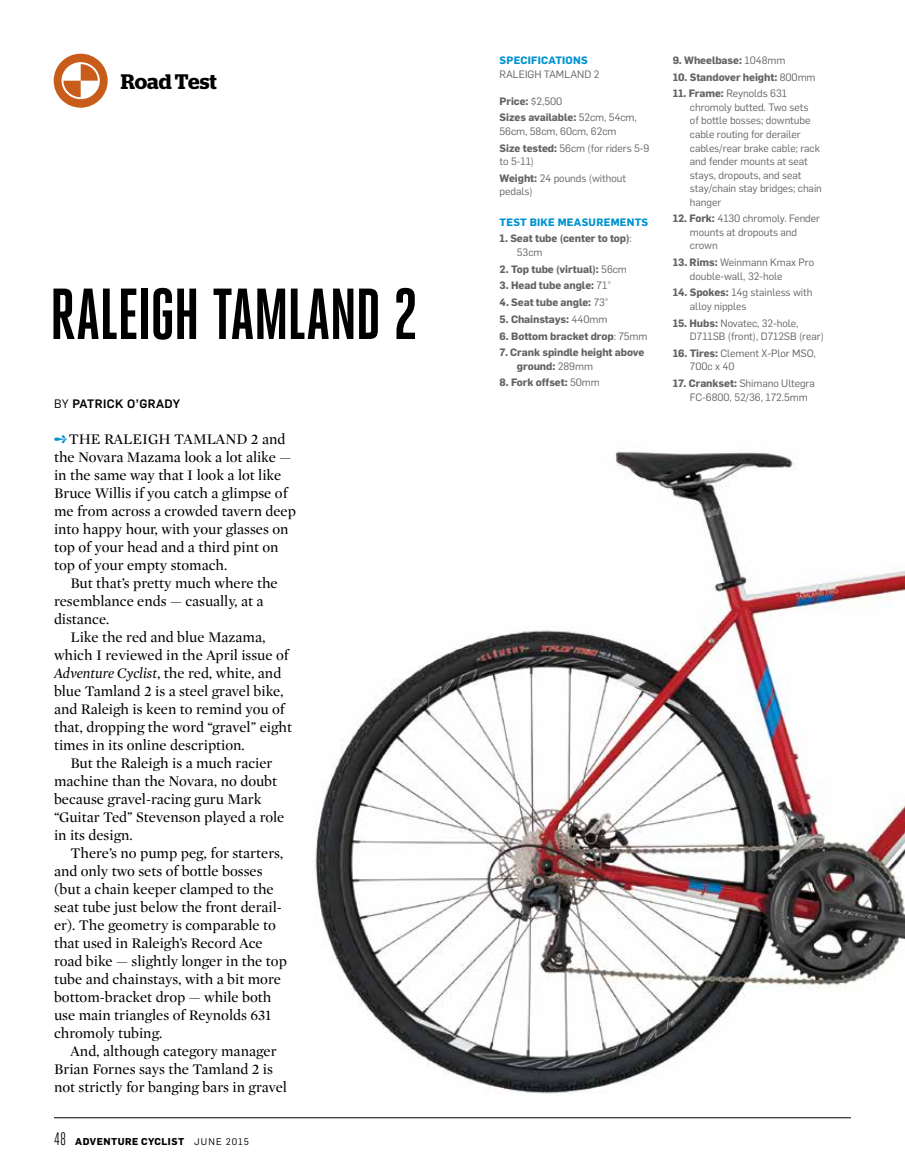
<style>
.page{position:relative;width:905px;height:1175px;background:#fff}
.page>*{position:absolute;margin:0;border:0;box-sizing:border-box;transform-origin:0 0}
.t1{font:700 72px "Heroic Condensed";letter-spacing:-.02em;color:#000}
.t2{font:600 21px "Stag";color:#000}
.t3{font:15px/18px "Mercury Display";color:#000}
.t4{font:500 12px "Flama";letter-spacing:.035em;color:#000}
.t5{font:10.5px/13.5px "Flama";letter-spacing:-.005em;color:#636466}
.t6{font:700 10.5px/13.5px "Flama";letter-spacing:-.005em;color:#636466}
.t7{font:700 10.5px "Flama";letter-spacing:.025em;color:#0093d0}
.t8{font:700 9.75px "Flama";letter-spacing:.05em;color:#000}
.s1{font-weight:400}
.s2{color:#0093d0}
.s3{font-style:italic}
.s4{font-family:"Heroic Condensed";font-weight:400;font-size:18px}
.s5{font-weight:400;font-size:9.45px}
.s6{font-weight:400;font-size:9.3px}
.s7{font-weight:700}
</style>
<div class="page">
<hr style="left:54px;top:1117px;width:796px;height:1px;background:#000">
<div style="left:54px;top:54px;width:54px;height:54px;background:#c85c1a;border-radius:50%"></div>
<svg style="left:61px;top:62px;width:39px;height:37px"></svg>
<img style="left:315px;top:451px;width:589px;height:643px">
<h2 class="t2" style="left:121px;top:69px;width:97px">Road Test</h2>
<h1 class="t1" style="left:50px;top:274px;width:369px">RALEIGH TAMLAND 2</h1>
<p class="t4" style="left:54px;top:395px;width:128px"><span class="s1">BY</span> PATRICK O’GRADY</p>
<p class="t3" style="left:54px;top:429px;width:243px"><span class="s2">➺</span>THE RALEIGH TAMLAND 2 and the Novara Mazama look a lot alike — in the same way that I look a lot like<br>Bruce Willis if you catch a glimpse of me from across a crowded tavern deep into happy hour, with your glasses on top of your head and a third pint on top of your empty stomach.</p>
<p class="t3" style="left:54px;top:573px;width:225px;text-indent:16px">But that’s pretty much where the resemblance ends — casually, at a distance.</p>
<p class="t3" style="left:54px;top:627px;width:239px;text-indent:16px">Like the red and blue Mazama, which I reviewed in the April issue of <span class="s3">Adventure Cyclist</span>, the red, white, and blue Tamland 2 is a steel gravel bike, and Raleigh is keen to remind you of that, dropping the word “gravel” eight times in its online description.</p>
<p class="t3" style="left:54px;top:753px;width:232px;text-indent:16px">But the Raleigh is a much racier machine than the Novara, no doubt because gravel-racing guru Mark “Guitar Ted” Stevenson played a role in its design.</p>
<p class="t3" style="left:54px;top:843px;width:234px;text-indent:16px">There’s no pump peg, for starters, and only two sets of bottle bosses (but a chain keeper clamped to the seat tube just below the front derail&shy;er). The geometry is comparable to that used in Raleigh’s Record Ace road bike — slightly longer in the top tube and chainstays, with a bit more bottom-bracket drop — while both use main triangles of Reynolds 631 chromoly tubing.</p>
<p class="t3" style="left:54px;top:1041px;width:234px;text-indent:16px">And, although category manager<br>Brian Fornes says the Tamland 2 is not strictly for banging bars in gravel</p>
<p class="t8" style="left:54px;top:1134px;width:196px"><span class="s4">48</span> ADVENTURE CYCLIST <span class="s5">JUNE</span> <span class="s6">2015</span></p>
<p class="t7" style="left:499px;top:53px;width:90px">SPECIFICATIONS</p>
<p class="t5" style="left:499px;top:66px;width:101px">RALEIGH TAMLAND 2</p>
<p class="t6" style="left:499px;top:92px;width:139px;line-height:16.8px">Price: <span class="s1">$2,500<br></span>Sizes available: <span class="s1">52cm, 54cm,</span></p>
<p class="t5" style="left:499px;top:122px;width:151px;line-height:16.8px">56cm, 58cm, 60cm, 62cm<br><span class="s7">Size tested:</span> 56cm (for riders 5-9</p>
<p class="t5" style="left:499px;top:152px;width:128px;line-height:16.8px">to 5-11)<br><span class="s7">Weight:</span> 24 pounds (without</p>
<p class="t5" style="left:499px;top:184px;width:35px">pedals)</p>
<p class="t7" style="left:499px;top:214px;width:150px">TEST BIKE MEASUREMENTS</p>
<p class="t6" style="left:517px;top:231px;width:117px;text-indent:-17px">1. Seat tube (center to top)<span class="s1">:<br>53cm</span></p>
<p class="t6" style="left:499px;top:261px;width:129px">2. Top tube (virtual): <span class="s1">56cm</span></p>
<p class="t6" style="left:499px;top:278px;width:113px">3. Head tube angle: <span class="s1">71°</span></p>
<p class="t6" style="left:499px;top:295px;width:111px">4. Seat tube angle: <span class="s1">73°</span></p>
<p class="t6" style="left:499px;top:311px;width:109px">5. Chainstays: <span class="s1">440mm</span></p>
<p class="t6" style="left:499px;top:328px;width:149px">6. Bottom bracket drop<span class="s1">: 75mm</span></p>
<p class="t6" style="left:517px;top:345px;width:129px;text-indent:-17px">7. Crank spindle height above ground: <span class="s1">289mm</span></p>
<p class="t6" style="left:499px;top:375px;width:102px">8. Fork offset: <span class="s1">50mm</span></p>
<p class="t6" style="left:672px;top:53px;width:114px">9. Wheelbase: <span class="s1">1048mm</span></p>
<p class="t6" style="left:672px;top:69px;width:144px">10. Standover height: <span class="s1">800mm</span></p>
<p class="t5" style="left:690px;top:86px;width:133px;text-indent:-17px"><span class="s7">11. Frame:</span> Reynolds 631 chromoly butted. Two sets<br>of bottle bosses; downtube cable routing for derailer cables/rear brake cable; rack and fender mounts at seat stays, dropouts, and seat stay/chain stay bridges; chain hanger</p>
<p class="t5" style="left:690px;top:211px;width:132px;text-indent:-17px"><span class="s7">12. Fork:</span> 4130 chromoly. Fender mounts at dropouts and crown</p>
<p class="t5" style="left:690px;top:255px;width:126px;text-indent:-17px"><span class="s7">13. Rims:</span> Weinmann Kmax Pro double-wall, 32-hole</p>
<p class="t5" style="left:690px;top:285px;width:124px;text-indent:-17px"><span class="s7">14. Spokes:</span> 14g stainless with alloy nipples</p>
<p class="t5" style="left:690px;top:315px;width:135px;text-indent:-17px"><span class="s7">15. Hubs:</span> Novatec, 32-hole,<br>D711SB (front), D712SB (rear)</p>
<p class="t5" style="left:690px;top:346px;width:127px;text-indent:-17px"><span class="s7">16. Tires:</span> Clement X-Plor MSO,<br>700c x 40</p>
<p class="t5" style="left:690px;top:376px;width:126px;text-indent:-17px"><span class="s7">17. Crankset:</span> Shimano Ultegra<br>FC-6800, 52/36, 172.5mm</p>
</div>
